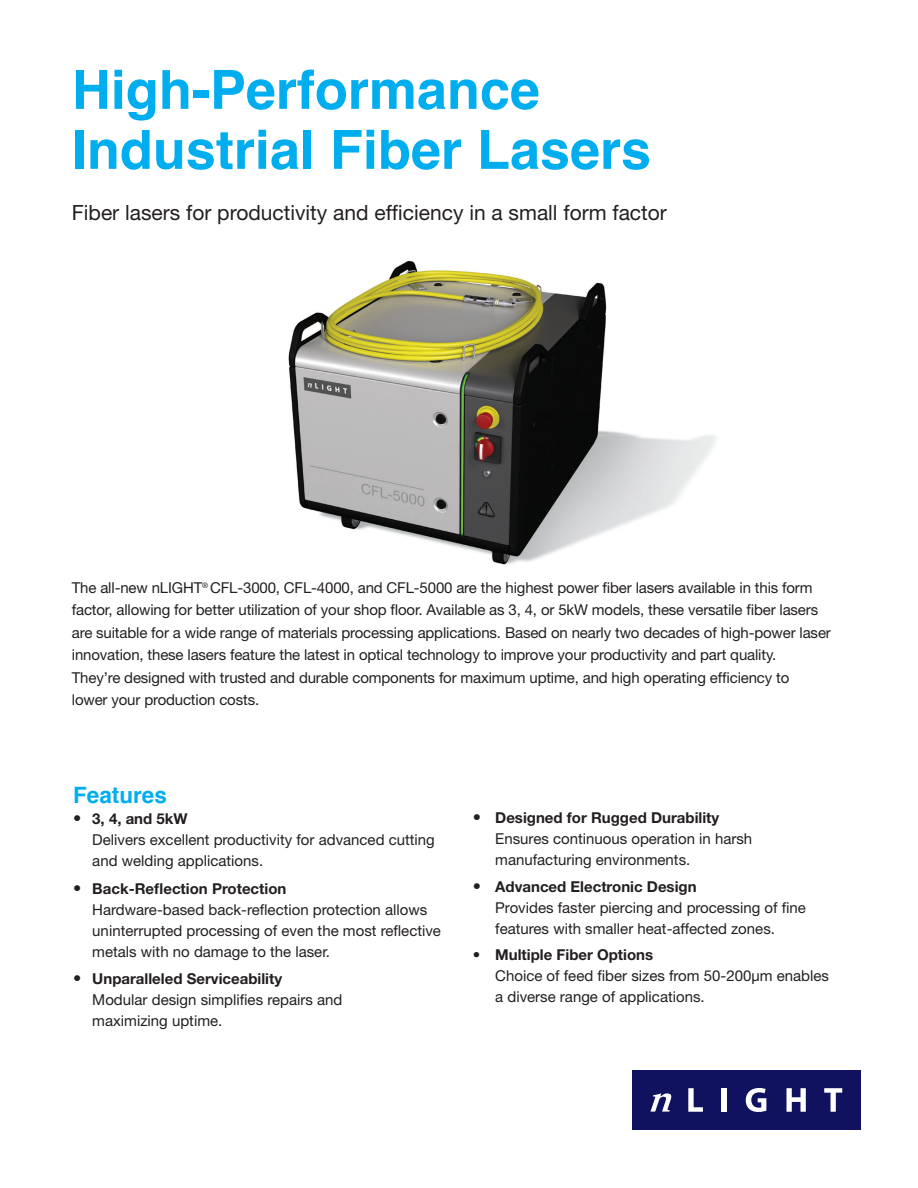
<style>
.page{position:relative;width:918px;height:1188px;background:#fff}
.page>*{position:absolute;margin:0;border:0;box-sizing:border-box;transform-origin:0 0}
.t1{font:700 54px/60px "Helvetica";color:#00aeef}
.t2{font:700 22.5px "Helvetica";color:#00aeef}
.t3{font:21px "Helvetica Neue";color:#231f20}
.t4{font:15px/21px "Helvetica Neue";letter-spacing:-.01em;color:#231f20}
.s1{font-size:16.5px}
.s2{font-weight:700}
</style>
<div class="page">
<img style="left:288px;top:260px;width:428px;height:305px">
<div style="left:632px;top:1070px;width:228px;height:60px;background:#11125f"></div>
<svg style="left:688px;top:1088px;width:15px;height:24px"></svg>
<div style="left:722px;top:1088px;width:5px;height:24px;background:#fff"></div>
<svg style="left:746px;top:1088px;width:20px;height:24px"></svg>
<svg style="left:786px;top:1088px;width:20px;height:24px"></svg>
<svg style="left:824px;top:1088px;width:18px;height:24px"></svg>
<svg style="left:650px;top:1093px;width:22px;height:19px"></svg>
<h1 class="t1" style="left:72px;top:61px;width:581px">High-Performance<br>Industrial Fiber Lasers</h1>
<h3 class="t3" style="left:72px;top:200px;width:597px">Fiber lasers for productivity and efficiency in a small form factor</h3>
<p class="t4" style="left:72px;top:576px;width:761px;line-height:22.5px">The all-new nLIGHT<sup>®</sup> CFL-3000, CFL-4000, and CFL-5000 are the highest power fiber lasers available in this form factor, allowing for better utilization of your shop floor. Available as 3, 4, or 5kW models, these versatile fiber lasers are suitable for a wide range of materials processing applications. Based on nearly two decades of high-power laser innovation, these lasers feature the latest in optical technology to improve your productivity and part quality.<br>They’re designed with trusted and durable components for maximum uptime, and high operating efficiency to<br>lower your production costs.</p>
<h2 class="t2" style="left:73px;top:777px;width:95px">Features</h2>
<p class="t4" style="left:92px;top:808px;width:344px;text-indent:-19px"><span class="s1">•</span> <span class="s2">3, 4, and 5kW<br></span>Delivers excellent productivity for advanced cutting and welding applications.</p>
<p class="t4" style="left:92px;top:878px;width:350px;text-indent:-19px"><span class="s1">•</span> <span class="s2">Back-Reflection Protection<br></span>Hardware-based back-reflection protection allows uninterrupted processing of even the most reflective metals with no damage to the laser.</p>
<p class="t4" style="left:92px;top:968px;width:252px;text-indent:-19px"><span class="s1">•</span> <span class="s2">Unparalleled Serviceability<br></span>Modular design simplifies repairs and maximizing uptime.</p>
<p class="t4" style="left:495px;top:807px;width:259px;text-indent:-22px"><span class="s1">•</span> <span class="s2">Designed for Rugged Durability<br></span>Ensures continuous operation in harsh manufacturing environments.</p>
<p class="t4" style="left:495px;top:876px;width:312px;text-indent:-22px"><span class="s1">•</span> <span class="s2">Advanced Electronic Design<br></span>Provides faster piercing and processing of fine features with smaller heat-affected zones.</p>
<p class="t4" style="left:495px;top:944px;width:335px;text-indent:-22px">• <span class="s2">Multiple Fiber Options<br></span>Choice of feed fiber sizes from 50-200μm enables a diverse range of applications.</p>
</div>
